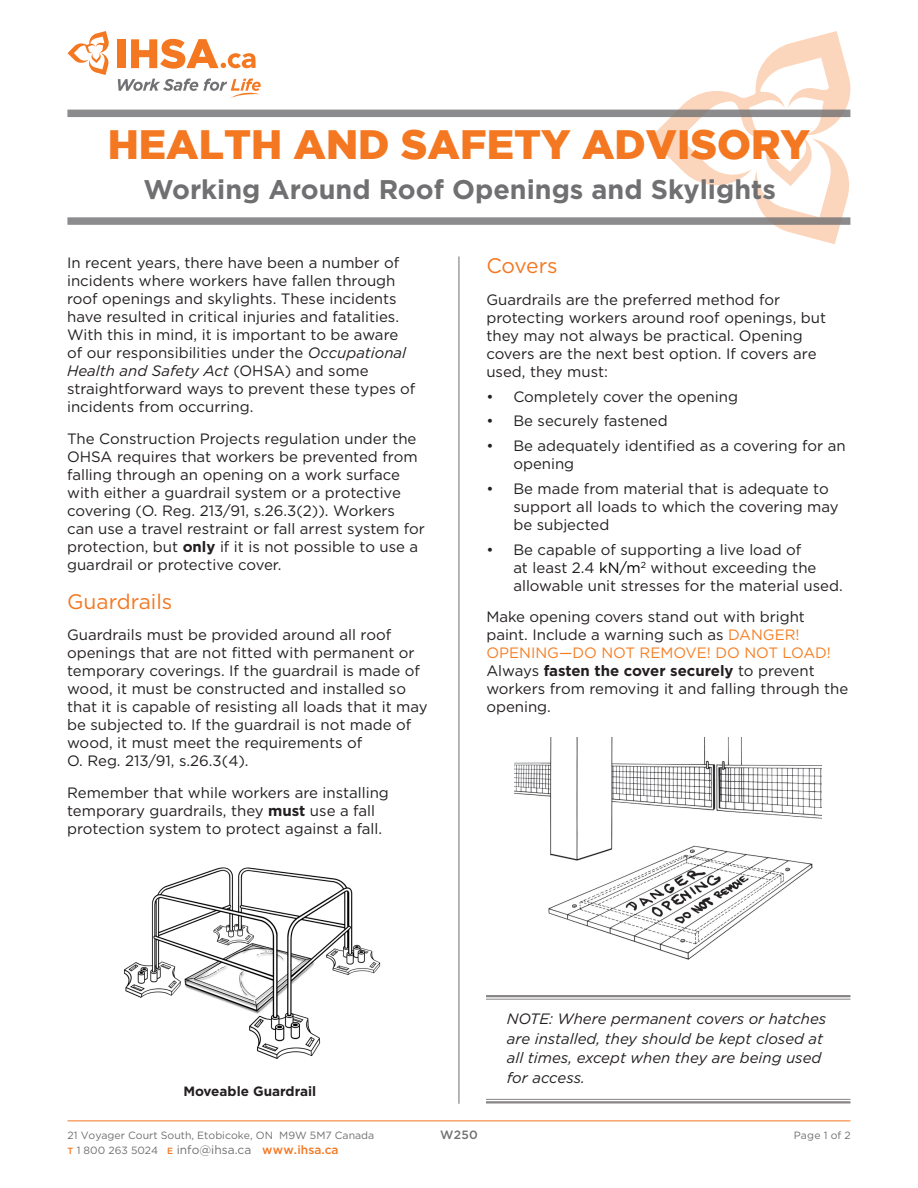
<style>
.page{position:relative;width:918px;height:1188px;background:#fff}
.page>*{position:absolute;margin:0;border:0;box-sizing:border-box;transform-origin:0 0}
.t1{font:900 40.95px "Gotham";color:#f47721}
.t2{font:700 27px "Gotham";color:#707072}
.t3{font:21px "Gotham";color:#f47721}
.t4{font:15px/18px "Gotham";color:#231f20}
.t5{font:italic 15px/19.5px "Gotham";color:#231f20}
.t6{font:700 13.5px "Gotham";color:#231f20}
.t7{font:12px "Gotham";color:#707072}
.t8{font:500 12px "Gotham";color:#707072}
.t9{font:10.5px "Gotham";color:#707072}
.s1{font-style:italic}
.s2{font-weight:700}
.s3{color:#000}
.s4{color:#f48026}
.s5{font-weight:500;font-size:9px;color:#f47721}
.s6{font-size:10.5px}
.s7{font-weight:500;color:#f47721}
</style>
<div class="page">
<svg style="left:650px;top:31px;width:201px;height:213px"></svg>
<svg style="left:67px;top:217px;width:783px;height:8px;background:#939293"></svg>
<svg style="left:67px;top:110px;width:783px;height:7px;background:#8b8b8c"></svg>
<svg style="left:68px;top:31px;width:41px;height:44px"></svg>
<div style="left:118px;top:39px;width:8px;height:29px;background:#f47721"></div>
<svg style="left:118px;top:79px;width:143px;height:19px"></svg>
<svg style="left:131px;top:39px;width:125px;height:30px"></svg>
<hr style="left:68px;top:1120px;width:782px;height:1px;background:#f47721">
<hr style="left:459px;top:256px;width:1px;height:848px;background:#707072">
<img style="left:124px;top:867px;width:257px;height:192px">
<img style="left:515px;top:737px;width:307px;height:223px">
<hr style="left:486px;top:995px;width:364px;height:2px;background:#878486">
<hr style="left:486px;top:999px;width:364px;height:1px;background:#878486">
<hr style="left:486px;top:1099px;width:364px;height:1px;background:#878486">
<hr style="left:486px;top:1101px;width:364px;height:2px;background:#878486">
<p class="t1" style="left:108px;top:121px;width:704px">HEALTH AND SAFETY ADVISORY</p>
<p class="t2" style="left:144px;top:171px;width:634px">Working Around Roof Openings and Skylights</p>
<p class="t4" style="left:67px;top:254px;width:350px">In recent years, there have been a number of incidents where workers have fallen through roof openings and skylights. These incidents have resulted in critical injuries and fatalities.<br>With this in mind, it is important to be aware of our responsibilities under the <span class="s1">Occupational Health and Safety Act</span> (OHSA) and some straightforward ways to prevent these types of incidents from occurring.</p>
<p class="t4" style="left:67px;top:429px;width:359px">The Construction Projects regulation under the OHSA requires that workers be prevented from falling through an opening on a work surface with either a guardrail system or a protective covering (O. Reg. 213/91, s.26.3(2)). Workers can use a travel restraint or fall arrest system for protection, but <span class="s2">only</span> if it is not possible to use a guardrail or protective cover.</p>
<p class="t3" style="left:67px;top:588px;width:107px">Guardrails</p>
<p class="t4" style="left:67px;top:626px;width:362px">Guardrails must be provided around all roof openings that are not fitted with permanent or temporary coverings. If the guardrail is made of wood, it must be constructed and installed so that it is capable of resisting all loads that it may be subjected to. If the guardrail is not made of wood, it must meet the requirements of<br>O. Reg. 213/91, s.26.3(4).</p>
<p class="t4" style="left:67px;top:783px;width:323px">Remember that while workers are installing temporary guardrails, they <span class="s2">must</span> use a fall protection system to protect against a fall.</p>
<p class="t3" style="left:486px;top:252px;width:73px">Covers</p>
<p class="t4" style="left:486px;top:290px;width:341px">Guardrails are the preferred method for protecting workers around roof openings, but they may not always be practical. Opening covers are the next best option. If covers are used, they must:</p>
<p class="t4" style="left:486px;top:387px;width:253px">• Completely cover the opening</p>
<p class="t4" style="left:486px;top:412px;width:183px">• Be securely fastened</p>
<p class="t4" style="left:513px;top:436px;width:334px;text-indent:-27px">• Be adequately identified as a covering for an opening</p>
<p class="t4" style="left:513px;top:479px;width:327px;text-indent:-27px">• Be made from material that is adequate to support all loads to which the covering may be subjected</p>
<p class="t4" style="left:513px;top:540px;width:331px;text-indent:-27px">• Be capable of supporting a live load of<br>at least 2.4 <span class="s3">kN/m</span><sup>2</sup> without exceeding the allowable unit stresses for the material used.</p>
<p class="t4" style="left:486px;top:607px;width:363px">Make opening covers stand out with bright paint. Include a warning such as <span class="s4">DANGER!<br>OPENING—DO NOT REMOVE! DO NOT LOAD!<br></span>Always <span class="s2">fasten the cover securely</span> to prevent workers from removing it and falling through the opening.</p>
<p class="t6" style="left:183px;top:1082px;width:134px">Moveable Guardrail</p>
<p class="t9" style="left:68px;top:1128px;width:308px">21 Voyager Court South, Etobicoke, ON M9W 5M7 Canada</p>
<p class="t7" style="left:68px;top:1142px;width:273px"><span class="s5">T</span> <span class="s6">1 800 263 5024</span> <span class="s5">E</span> info@ihsa.ca <span class="s7">www.ihsa.ca</span></p>
<p class="t5" style="left:507px;top:1009px;width:321px">NOTE: Where permanent covers or hatches are installed, they should be kept closed at all times, except when they are being used for access.</p>
<p class="t8" style="left:440px;top:1127px;width:39px">W250</p>
<p class="t9" style="left:794px;top:1129px;width:59px">Page 1 of 2</p>
</div>
